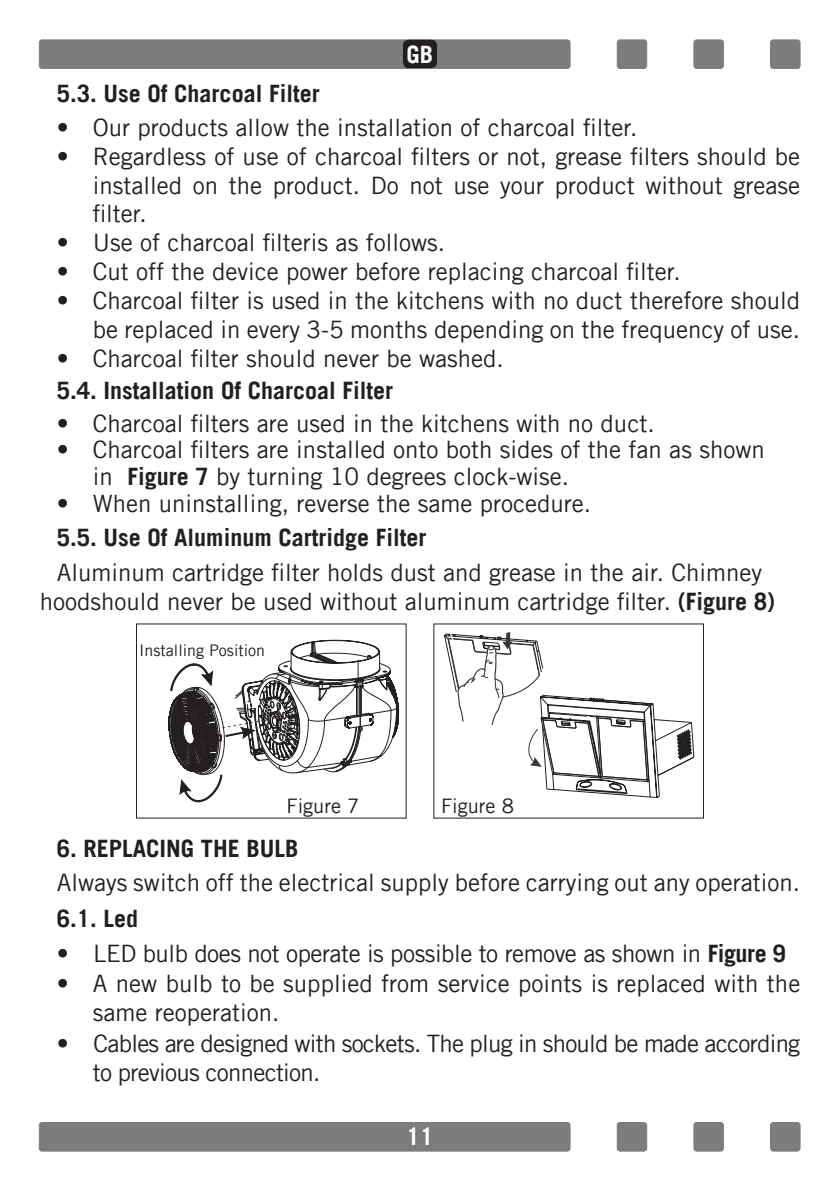
<style>
.page{position:relative;width:840px;height:1191px;background:#fff}
.page>*{position:absolute;margin:0;border:0;box-sizing:border-box;transform-origin:0 0}
.t1{font:24px/28.8px "Trade Gothic";color:#231f20}
.t2{font:700 24px "Trade Gothic";color:#231f20}
.t3{font:24px/28.8px "Trade Gothic";letter-spacing:-.03em;color:#231f20}
.t4{font:24px "Trade Gothic";letter-spacing:-.02em;color:#231f20}
.t5{font:700 24px "Trade Gothic";color:#fff}
.t6{font:20px "Trade Gothic";color:#231f20}
.t7{font:16px "Trade Gothic";color:#231f20}
.s1{font-weight:700}
</style>
<div class="page">
<div style="left:39px;top:40px;width:530px;height:28px;background:#7d7c7c;border-radius:3px"></div>
<div style="left:39px;top:40px;width:531px;height:29px;border:1px solid #7d7c7c;border-radius:3px"></div>
<div style="left:770px;top:40px;width:29px;height:28px;background:#7d7c7c;border-radius:3px"></div>
<div style="left:769px;top:40px;width:30px;height:29px;border:1px solid #7d7c7c;border-radius:3px"></div>
<div style="left:617px;top:40px;width:29px;height:28px;background:#7d7c7c;border-radius:3px"></div>
<div style="left:616px;top:40px;width:30px;height:29px;border:1px solid #7d7c7c;border-radius:3px"></div>
<div style="left:693px;top:40px;width:30px;height:28px;background:#7d7c7c;border-radius:3px"></div>
<div style="left:693px;top:40px;width:30px;height:29px;border:1px solid #7d7c7c;border-radius:3px"></div>
<div style="left:39px;top:1122px;width:530px;height:29px;background:#7d7c7c;border-radius:3px"></div>
<div style="left:39px;top:1122px;width:531px;height:29px;border:1px solid #7d7c7c;border-radius:3px"></div>
<div style="left:770px;top:1122px;width:29px;height:29px;background:#7d7c7c;border-radius:3px"></div>
<div style="left:769px;top:1122px;width:30px;height:29px;border:1px solid #7d7c7c;border-radius:3px"></div>
<div style="left:617px;top:1122px;width:29px;height:29px;background:#7d7c7c;border-radius:3px"></div>
<div style="left:616px;top:1122px;width:30px;height:29px;border:1px solid #7d7c7c;border-radius:3px"></div>
<div style="left:693px;top:1122px;width:30px;height:29px;background:#7d7c7c;border-radius:3px"></div>
<div style="left:693px;top:1122px;width:30px;height:29px;border:1px solid #7d7c7c;border-radius:3px"></div>
<svg style="left:444px;top:632px;width:250px;height:166px"></svg>
<svg style="left:168px;top:639px;width:231px;height:180px"></svg>
<div style="left:403px;top:40px;width:34px;height:28px;background:#231f20;border-radius:6px"></div>
<p class="t5" style="left:406px;top:44px;width:28px">GB</p>
<p class="t2" style="left:57px;top:83px;width:264px">5.3. Use Of Charcoal Filter</p>
<p class="t1" style="left:57px;top:115px;width:581px">• Our products allow the installation of charcoal filter.</p>
<p class="t1" style="left:93px;top:144px;width:708px;text-align:justify;text-indent:-36px">• Regardless of use of charcoal filters or not, grease filters should be installed on the product. Do not use your product without grease filter.</p>
<p class="t1" style="left:57px;top:230px;width:389px">• Use of charcoal filteris as follows.</p>
<p class="t1" style="left:57px;top:259px;width:625px">• Cut off the device power before replacing charcoal filter.</p>
<p class="t1" style="left:57px;top:288px;width:744px;text-align:right">• Charcoal filter is used in the kitchens with no duct therefore should be replaced in every 3-5 months depending on the frequency of use.</p>
<p class="t1" style="left:57px;top:346px;width:448px">• Charcoal filter should never be washed.</p>
<p class="t2" style="left:57px;top:381px;width:338px">5.4. Installation Of Charcoal Filter</p>
<p class="t1" style="left:57px;top:410px;width:599px">• Charcoal filters are used in the kitchens with no duct.</p>
<p class="t1" style="left:93px;top:438px;width:673px;line-height:26.8px;text-indent:-36px">• Charcoal filters are installed onto both sides of the fan as shown in <span class="s1">Figure 7</span> by turning 10 degrees clock-wise.</p>
<p class="t1" style="left:57px;top:491px;width:535px">• When uninstalling, reverse the same procedure.</p>
<p class="t2" style="left:57px;top:528px;width:371px">5.5. Use Of Aluminum Cartridge Filter</p>
<p class="t1" style="left:40px;top:557px;width:736px;text-align:center">Aluminum cartridge filter holds dust and grease in the air. Chimney hoodshould never be used without aluminum cartridge filter. <span class="s1">(Figure 8)</span></p>
<p class="t7" style="left:139px;top:644px;width:127px">Installing Position</p>
<p class="t6" style="left:286px;top:798px;width:74px">Figure 7</p>
<p class="t6" style="left:441px;top:798px;width:74px">Figure 8</p>
<p class="t2" style="left:57px;top:838px;width:243px">6. REPLACING THE BULB</p>
<p class="t1" style="left:57px;top:870px;width:744px">Always switch off the electrical supply before carrying out any operation.</p>
<p class="t2" style="left:57px;top:909px;width:83px">6.1. Led</p>
<p class="t4" style="left:57px;top:944px;width:730px">• LED bulb does not operate is possible to remove as shown in <span class="s1">Figure 9</span></p>
<p class="t1" style="left:93px;top:971px;width:708px;text-indent:-36px">• A new bulb to be supplied from service points is replaced with the same reoperation.</p>
<p class="t3" style="left:93px;top:1031px;width:708px;text-indent:-36px">• Cables are designed with sockets. The plug in should be made according to previous connection.</p>
<p class="t5" style="left:406px;top:1127px;width:28px">11</p>
</div>
